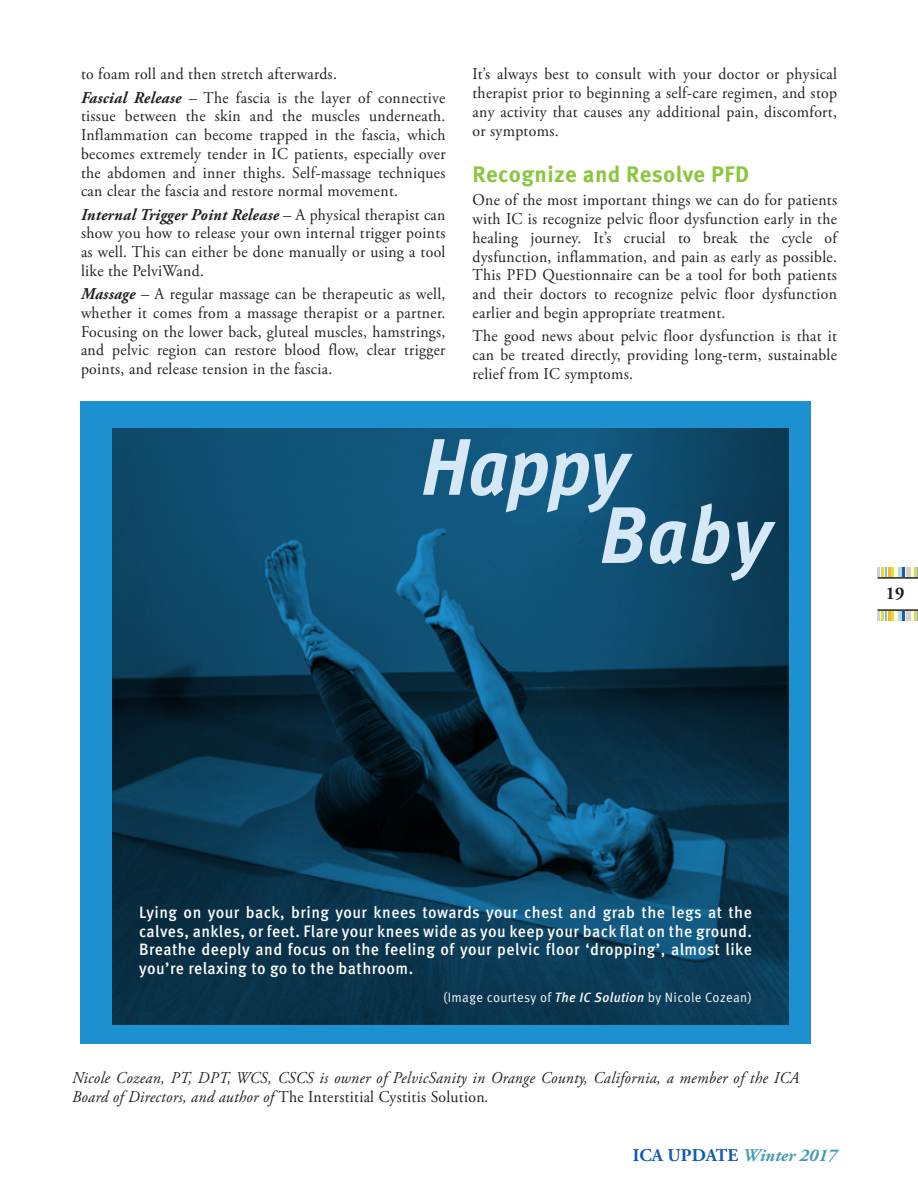
<style>
.page{position:relative;width:918px;height:1188px;background:#fff}
.page>*{position:absolute;margin:0;border:0;box-sizing:border-box;transform-origin:0 0}
.t1{font:700 22.5px "Meta OT";letter-spacing:.02em;color:#8bc640}
.t2{font:italic 700 18px "Adobe Garamond Pro";color:#429db2}
.t3{font:700 18px "Adobe Garamond Pro";color:#231f20}
.t4{font:16.5px/18.8px "Adobe Garamond Pro";letter-spacing:.02em;color:#231f20;text-align:justify;scale:.95 1}
.t5{font:500 16.5px/18.8px "Meta OT";letter-spacing:.03em;color:#fbfcfd;text-align:justify;scale:.95 1}
.t6{font:italic 16.5px/18.8px "Adobe Garamond Pro";letter-spacing:.02em;color:#231f20;scale:.95 1}
.t7{font:13.5px "Meta OT Norm";letter-spacing:.025em;color:#fbfcfd;scale:.95 1}
.s1{font-weight:700;font-style:italic}
.s2{font-style:italic}
.s3{font-family:"Meta OT";font-weight:500;font-style:italic}
.s4{font-style:normal}
.s5{font-style:normal;color:#135cab}
</style>
<div class="page">
<svg style="left:880px;top:567px;width:34px;height:54px"></svg>
<hr style="left:902px;top:567px;width:3px;height:54px;background:#135cab">
<hr style="left:907px;top:567px;width:4px;height:54px;background:#d8d0c9">
<hr style="left:889px;top:567px;width:2px;height:54px;background:#fcb814">
<hr style="left:885px;top:567px;width:2px;height:54px;background:#78bde8">
<hr style="left:916px;top:567px;width:2px;height:54px;background:#78bde8">
<hr style="left:882px;top:567px;width:2px;height:54px;background:#d9da55">
<hr style="left:914px;top:567px;width:3px;height:54px;background:#d9da55">
<hr style="left:891px;top:567px;width:2px;height:54px;background:#d9da55">
<hr style="left:878px;top:567px;width:2px;height:54px;background:#d8d0c9">
<hr style="left:878px;top:567px;width:1px;height:54px;background:#b4d5f0">
<hr style="left:899px;top:567px;width:3px;height:54px;background:#b4d5f0">
<div style="left:878px;top:577px;width:40px;height:34px;background:#fff"></div>
<hr style="left:878px;top:577px;width:40px;height:2px;background:#231f20">
<hr style="left:878px;top:609px;width:40px;height:2px;background:#231f20">
<svg style="left:80px;top:401px;width:731px;height:643px;background:#0e496a"></svg>
<svg style="left:423px;top:439px;width:353px;height:142px;background:#376e8d"></svg>
<p class="t4" style="left:81px;top:63px;width:385px;line-height:23.2px">to foam roll and then stretch afterwards.<br><span class="s1">Fascial Release</span> <span class="s2">–</span> The fascia is the layer of connective</p>
<p class="t4" style="left:81px;top:107px;width:385px">tissue between the skin and the muscles underneath.<br>Inflammation can become trapped in the fascia, which becomes extremely tender in IC patients, especially over the abdomen and inner thighs. Self-massage techniques can clear the fascia and restore normal movement.</p>
<p class="t4" style="left:81px;top:206px;width:385px"><span class="s1">Internal Trigger Point Release</span> <span class="s2">–</span> A physical therapist can show you how to release your own internal trigger points as well. This can either be done manually or using a tool like the PelviWand.</p>
<p class="t4" style="left:81px;top:285px;width:385px"><span class="s1">Massage</span> <span class="s2">–</span> A regular massage can be therapeutic as well, whether it comes from a massage therapist or a partner.<br>Focusing on the lower back, gluteal muscles, hamstrings, and pelvic region can restore blood flow, clear trigger points, and release tension in the fascia.</p>
<p class="t4" style="left:472px;top:65px;width:385px">It’s always best to consult with your doctor or physical therapist prior to beginning a self-care regimen, and stop any activity that causes any additional pain, discomfort, or symptoms.</p>
<h1 class="t1" style="left:472px;top:160px;width:278px">Recognize and Resolve PFD</h1>
<p class="t4" style="left:472px;top:191px;width:385px">One of the most important things we can do for patients with IC is recognize pelvic floor dysfunction early in the healing journey. It’s crucial to break the cycle of dysfunction, inflammation, and pain as early as possible.<br>This PFD Questionnaire can be a tool for both patients and their doctors to recognize pelvic floor dysfunction earlier and begin appropriate treatment.</p>
<p class="t4" style="left:472px;top:327px;width:385px">The good news about pelvic floor dysfunction is that it can be treated directly, providing long-term, sustainable relief from IC symptoms.</p>
<p class="t3" style="left:886px;top:583px;width:20px">19</p>
<p class="t5" style="left:139px;top:903px;width:647px">Lying on your back, bring your knees towards your chest and grab the legs at the calves, ankles, or feet. Flare your knees wide as you keep your back flat on the ground.<br>Breathe deeply and focus on the feeling of your pelvic floor ‘dropping’, almost like you’re relaxing to go to the bathroom.</p>
<p class="t7" style="left:443px;top:989px;width:326px">(Image courtesy of <span class="s3">The IC Solution</span> by Nicole Cozean)</p>
<p class="t6" style="left:72px;top:1069px;width:767px">Nicole Cozean, PT, DPT, WCS, CSCS is owner of PelvicSanity in Orange County, California, a member of the ICA<br>Board of Directors, and author of <span class="s4">The Interstitial Cystitis Solution</span>.</p>
<p class="t2" style="left:633px;top:1144px;width:206px"><span class="s5">ICA UPDATE</span> Winter 2017</p>
</div>
